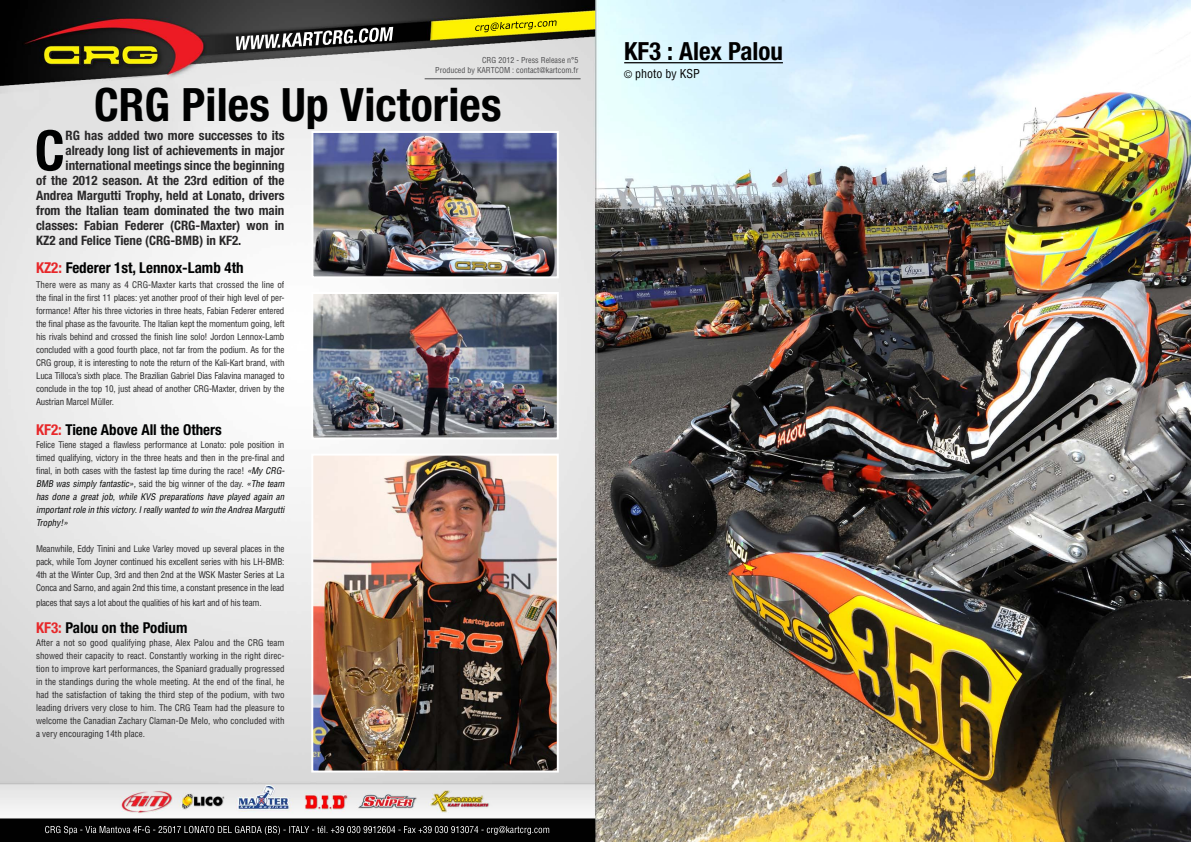
<style>
.page{position:relative;width:1191px;height:842px;background:#fff}
.page>*{position:absolute;margin:0;border:0;box-sizing:border-box;transform-origin:0 0}
.t1{font:700 condensed 55.8px "Helvetica Neue LT Std";color:#000101}
.t2{font:700 condensed 46px "Helvetica Neue LT Std";letter-spacing:.005em;color:#000101}
.t3{font:700 condensed 25px "Helvetica Neue LT Std";color:#000}
.t4{font:700 condensed 15px "Helvetica Neue LT Std";color:#000101}
.t5{font:700 condensed 13px "Helvetica Neue LT Std";color:#292829}
.t6{font:condensed 12px "Helvetica LT Std";color:#000}
.t7{font:condensed 9px/13px "Helvetica LT Std";letter-spacing:-.02em;color:#292829;text-align:justify}
.t8{font:condensed 8px/10px "Helvetica LT Std";color:#4d4d4f;text-align:right}
.s1{color:#e72729}
.s2{font-style:italic;color:#000101}
.s3{font-size:10px}
</style>
<div class="page">
<img style="left:0;top:0;width:1190px;height:842px">
<img style="left:236px;top:27px;width:157px;height:23px">
<img style="left:500px;top:20px;width:56px;height:9px">
<img style="left:45px;top:826px;width:154px;height:7px">
<img style="left:210px;top:826px;width:141px;height:9px">
<img style="left:428px;top:826px;width:77px;height:7px">
<img style="left:506px;top:826px;width:43px;height:9px">
<hr style="left:424px;top:79px;width:156px;height:1px;background:#4d4d4f">
<img style="left:314px;top:295px;width:242px;height:141px">
<div style="left:311px;top:292px;width:248px;height:147px;border:2px solid #fff"></div>
<img style="left:314px;top:457px;width:242px;height:312px">
<div style="left:311px;top:454px;width:248px;height:318px;border:2px solid #fff"></div>
<img style="left:314px;top:134px;width:242px;height:141px">
<div style="left:311px;top:131px;width:248px;height:147px;border:2px solid #fff"></div>
<hr style="left:624px;top:62px;width:159px;height:1px;background:#000">
<p class="t8" style="left:435px;top:55px;width:145px">CRG 2012 - Press Release n°5<br>Produced by KARTCOM : contact@kartcom.fr</p>
<h2 class="t2" style="left:94px;top:77px;width:409px">CRG Piles Up Victories</h2>
<h1 class="t1" style="left:35px;top:117px;width:31px">C</h1>
<h3 class="t5" style="left:66px;top:127px;width:220px">RG has added two more successes to its</h3>
<h3 class="t5" style="left:66px;top:142px;width:220px">already long list of achievements in major</h3>
<h3 class="t5" style="left:66px;top:157px;width:220px">international meetings since the beginning</h3>
<h3 class="t5" style="left:36px;top:172px;width:250px">of the 2012 season. At the 23rd edition of the</h3>
<h3 class="t5" style="left:36px;top:187px;width:250px">Andrea Margutti Trophy, held at Lonato, drivers</h3>
<h3 class="t5" style="left:36px;top:202px;width:250px">from the Italian team dominated the two main</h3>
<h3 class="t5" style="left:36px;top:217px;width:250px">classes: Fabian Federer (CRG-Maxter) won in</h3>
<h3 class="t5" style="left:36px;top:232px;width:207px">KZ2 and Felice Tiene (CRG-BMB) in KF2.</h3>
<h3 class="t4" style="left:36px;top:259px;width:209px"><span class="s1">KZ2:</span> Federer 1st, Lennox-Lamb 4th</h3>
<p class="t7" style="left:36px;top:279px;width:250px">There were as many as 4 CRG-Maxter karts that crossed the line of the final in the first 11 places: yet another proof of their high level of per&shy;formance! After his three victories in three heats, Fabian Federer entered the final phase as the favourite. The Italian kept the momentum going, left his rivals behind and crossed the finish line solo! Jordon Lennox-Lamb concluded with a good fourth place, not far from the podium. As for the CRG group, it is interesting to note the return of the Kali-Kart brand, with Luca Tilloca’s sixth place. The Brazilian Gabriel Dias Falavina managed to conclude in the top 10, just ahead of another CRG-Maxter, driven by the Austrian Marcel Müller.</p>
<h3 class="t4" style="left:36px;top:421px;width:187px"><span class="s1">KF2:</span> Tiene Above All the Others</h3>
<p class="t7" style="left:36px;top:439px;width:252px;text-align:left">Felice Tiene staged a flawless performance at Lonato: pole position in timed qualifying, victory in the three heats and then in the pre-final and final, in both cases with the fastest lap time during the race! <span class="s2">«My CRG-BMB was simply fantastic»,</span> s a i d t h e b i g w i n n e r of t h e d ay. <span class="s2">«The team has done a great job, while KVS preparations have played again an importantrole in this victory.Ireally wanted to win the Andrea Margutti Trophy!»</span></p>
<p class="t7" style="left:36px;top:543px;width:250px">Meanwhile, Eddy Tinini and Luke Varley moved up several places in the pack, while Tom Joyner continued his excellent series with his LH-BMB:<br>4th at the Winter Cup, 3rd and then 2nd at the WSK Master Series at La Conca and Sarno, and again 2nd this time, a constant presence in the lead</p>
<p class="t7" style="left:36px;top:597px;width:227px">places that says a lot about the qualities of his kart and of his team.</p>
<h3 class="t4" style="left:36px;top:619px;width:153px"><span class="s1">KF3:</span> Palou on the Podium</h3>
<p class="t7" style="left:36px;top:637px;width:250px">After a not so good qualifying phase, Alex Palou and the CRG team showed their capacity to react. Constantly working in the right direc&shy;tion to improve kart performances, the Spaniard gradually progressed in the standings during the whole meeting. At the end of the final, he had the satisfaction of taking the third step of the podium, with two leading drivers very close to him. The CRG Team had the pleasure to welcome the Canadian Zachary Claman-De Melo, who concluded with a very encouraging 14th place.</p>
<h3 class="t3" style="left:624px;top:36px;width:160px">KF3 : Alex Palou</h3>
<h3 class="t6" style="left:624px;top:66px;width:77px"><span class="s3">©</span> photo by KSP</h3>
</div>
